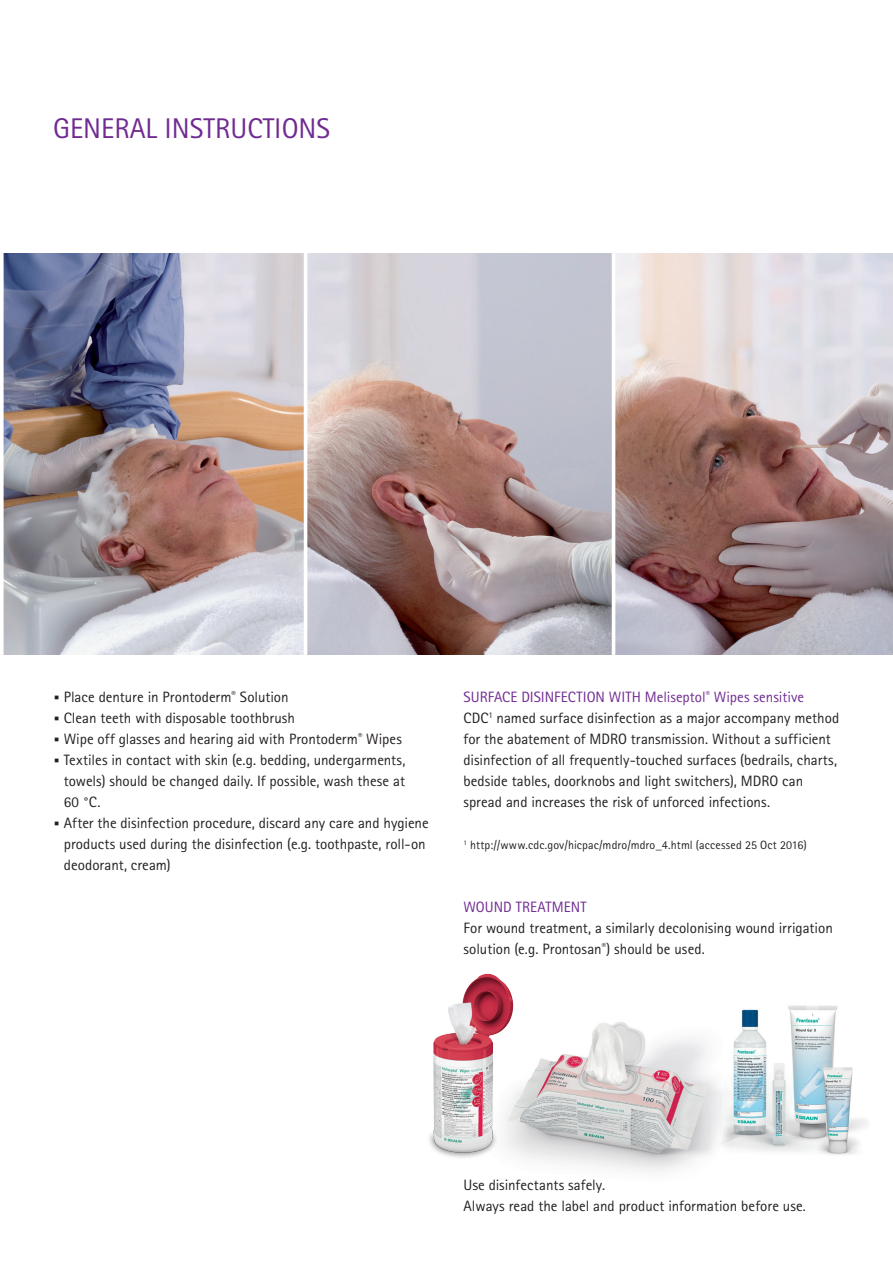
<style>
.page{position:relative;width:893px;height:1263px;background:#fff}
.page>*{position:absolute;margin:0;border:0;box-sizing:border-box;transform-origin:0 0}
.t1{font:28.5px "Rotis Sans Serif Pro";color:#702b91}
.t2{font:15px/21px "Rotis Sans Serif Pro";color:#231f20}
.t3{font:15px "Rotis Sans Serif Pro";color:#702b91}
.t4{font:12px "Rotis Sans Serif Pro";letter-spacing:.01em;color:#231f20}
.s1{font-weight:800;font-size:30px}
.s2{color:#702b91}
</style>
<div class="page">
<img style="left:4px;top:253px;width:300px;height:402px">
<img style="left:307px;top:253px;width:305px;height:402px">
<svg style="left:615px;top:253px;width:278px;height:402px;background:#b5a0a1"></svg>
<svg style="left:3px;top:253px;width:1px;height:402px"></svg>
<img style="left:746px;top:1005px;width:121px;height:150px">
<img style="left:429px;top:973px;width:85px;height:185px">
<img style="left:476px;top:1008px;width:270px;height:164px">
<h1 class="t1" style="left:53px;top:111px;width:279px">GENERAL INSTRUCTIONS</h1>
<p class="t2" style="left:53px;top:687px;width:237px"><span class="s1">·</span> Place denture in Prontoderm<sup>®</sup> Solution</p>
<p class="t2" style="left:53px;top:708px;width:243px"><span class="s1">·</span> Clean teeth with disposable toothbrush</p>
<p class="t2" style="left:53px;top:729px;width:350px"><span class="s1">·</span> Wipe off glasses and hearing aid with Prontoderm<sup>®</sup> Wipes</p>
<p class="t2" style="left:53px;top:750px;width:354px"><span class="s1">·</span> Textiles in contact with skin (e.g. bedding, undergarments,</p>
<p class="t2" style="left:64px;top:771px;width:343px">towels) should be changed daily. If possible, wash these at</p>
<p class="t2" style="left:64px;top:792px;width:38px">60 °C.</p>
<p class="t2" style="left:53px;top:813px;width:377px"><span class="s1">·</span> After the disinfection procedure, discard any care and hygiene</p>
<p class="t2" style="left:64px;top:834px;width:363px">products used during the disinfection (e.g. toothpaste, roll-on</p>
<p class="t2" style="left:64px;top:855px;width:108px">deodorant, cream)</p>
<p class="t2" style="left:463px;top:687px;width:377px"><span class="s2">SURFACE DISINFECTION WITH Meliseptol</span><sup>®</sup> <span class="s2">Wipes sensitive<br></span>CDC<sup>1</sup> named surface disinfection as a major accompany method for the abatement of MDRO transmission. Without a sufficient disinfection of all frequently-touched surfaces (bedrails, charts, bedside tables, doorknobs and light switchers), MDRO can spread and increases the risk of unforced infections.</p>
<p class="t4" style="left:463px;top:838px;width:345px"><sup>1</sup> http://www.cdc.gov/hicpac/mdro/mdro_4.html (accessed 25 Oct 2016)</p>
<p class="t3" style="left:463px;top:898px;width:125px">WOUND TREATMENT</p>
<p class="t2" style="left:463px;top:918px;width:371px">For wound treatment, a similarly decolonising wound irrigation solution (e.g. Prontosan<sup>®</sup>) should be used.</p>
<p class="t2" style="left:463px;top:1174px;width:344px">Use disinfectants safely.<br>Always read the label and product information before use.</p>
</div>
